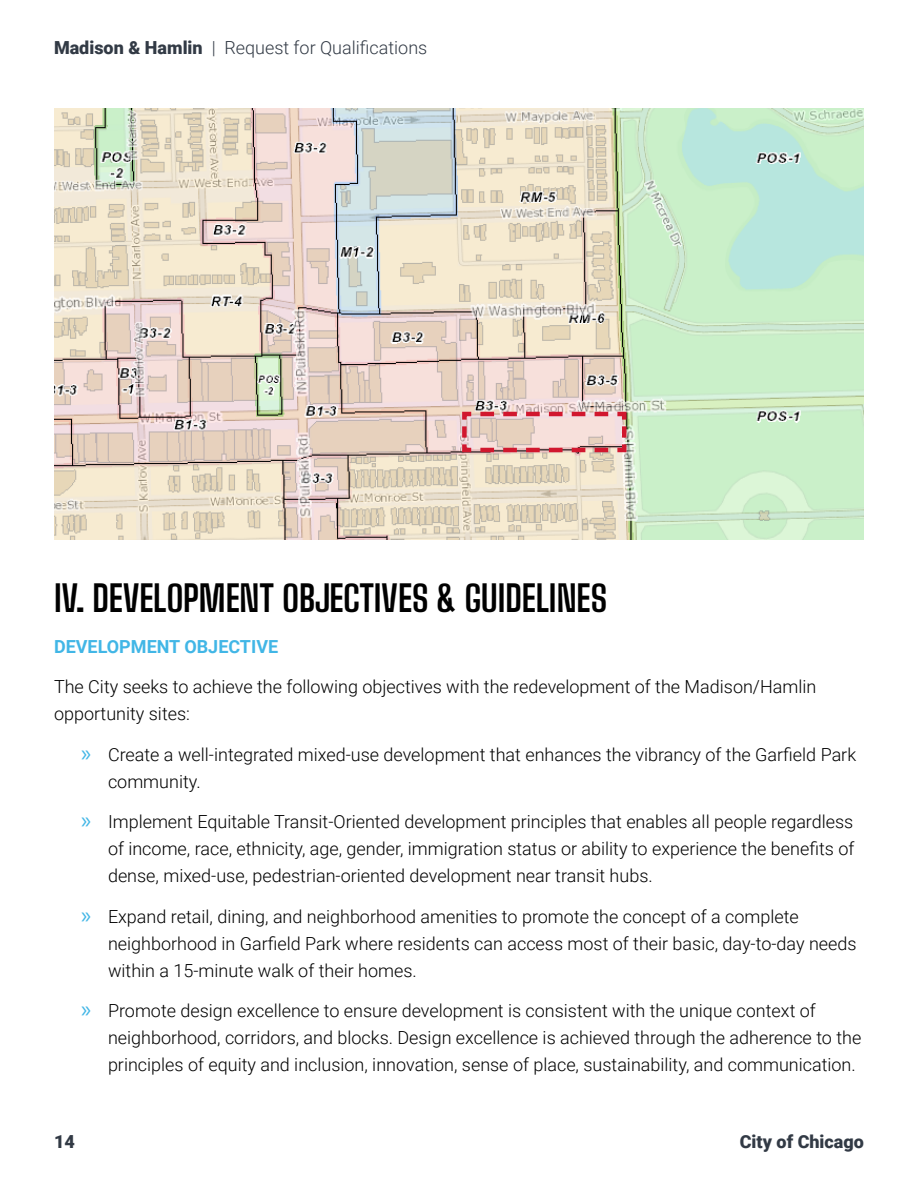
<style>
.page{position:relative;width:918px;height:1188px;background:#fff}
.page>*{position:absolute;margin:0;border:0;box-sizing:border-box;transform-origin:0 0}
.Body{font:700 36px "Big Shoulders Text";letter-spacing:-.01em;color:#000}
.Body-2{font:300 18px/27px "Roboto";color:#000}
.t1{font:300 18px "Roboto";color:#323a45}
.Body-3{font:700 18px "Roboto";color:#41b6e6}
.t2{font:900 18px "Roboto";color:#323a45}
.s1{font-weight:900}
.s2{font-family:"Myriad Pro";font-weight:400;font-size:24px;color:#41b6e6}
</style>
<div class="page">
<img style="left:54px;top:108px;width:810px;height:432px">
<svg style="left:460px;top:410px;width:169px;height:44px;background:#e3b7b3"></svg>
<p class="t1" style="left:54px;top:35px;width:375px"><span class="s1">Madison &amp; Hamlin</span> | Request for Qualifications</p>
<p class="Body" style="left:54px;top:573px;width:555px">IV. DEVELOPMENT OBJECTIVES &amp; GUIDELINES</p>
<p class="Body-3" style="left:54px;top:633px;width:226px">DEVELOPMENT OBJECTIVE</p>
<p class="Body-2" style="left:54px;top:672px;width:764px">The City seeks to achieve the following objectives with the redevelopment of the Madison/Hamlin opportunity sites:</p>
<p class="Body-2" style="left:108px;top:740px;width:750px;text-indent:-27px"><span class="s2">»</span> Create a well-integrated mixed-use development that enhances the vibrancy of the Garfield Park community.</p>
<p class="Body-2" style="left:108px;top:807px;width:748px;text-align:justify;text-indent:-27px"><span class="s2">»</span> Implement Equitable Transit-Oriented development principles that enables all people regardless of income, race, ethnicity, age, gender, immigration status or ability to experience the benefits of dense, mixed-use, pedestrian-oriented development near transit hubs.</p>
<p class="Body-2" style="left:108px;top:902px;width:750px;text-indent:-27px"><span class="s2">»</span> Expand retail, dining, and neighborhood amenities to promote the concept of a complete neighborhood in Garfield Park where residents can access most of their basic, day-to-day needs within a 15-minute walk of their homes.</p>
<p class="Body-2" style="left:108px;top:996px;width:755px;text-indent:-27px"><span class="s2">»</span> Promote design excellence to ensure development is consistent with the unique context of neighborhood, corridors, and blocks. Design excellence is achieved through the adherence to the principles of equity and inclusion, innovation, sense of place, sustainability, and communication.</p>
<p class="t2" style="left:54px;top:1128px;width:22px">14</p>
<p class="t2" style="left:740px;top:1128px;width:126px">City of Chicago</p>
</div>
